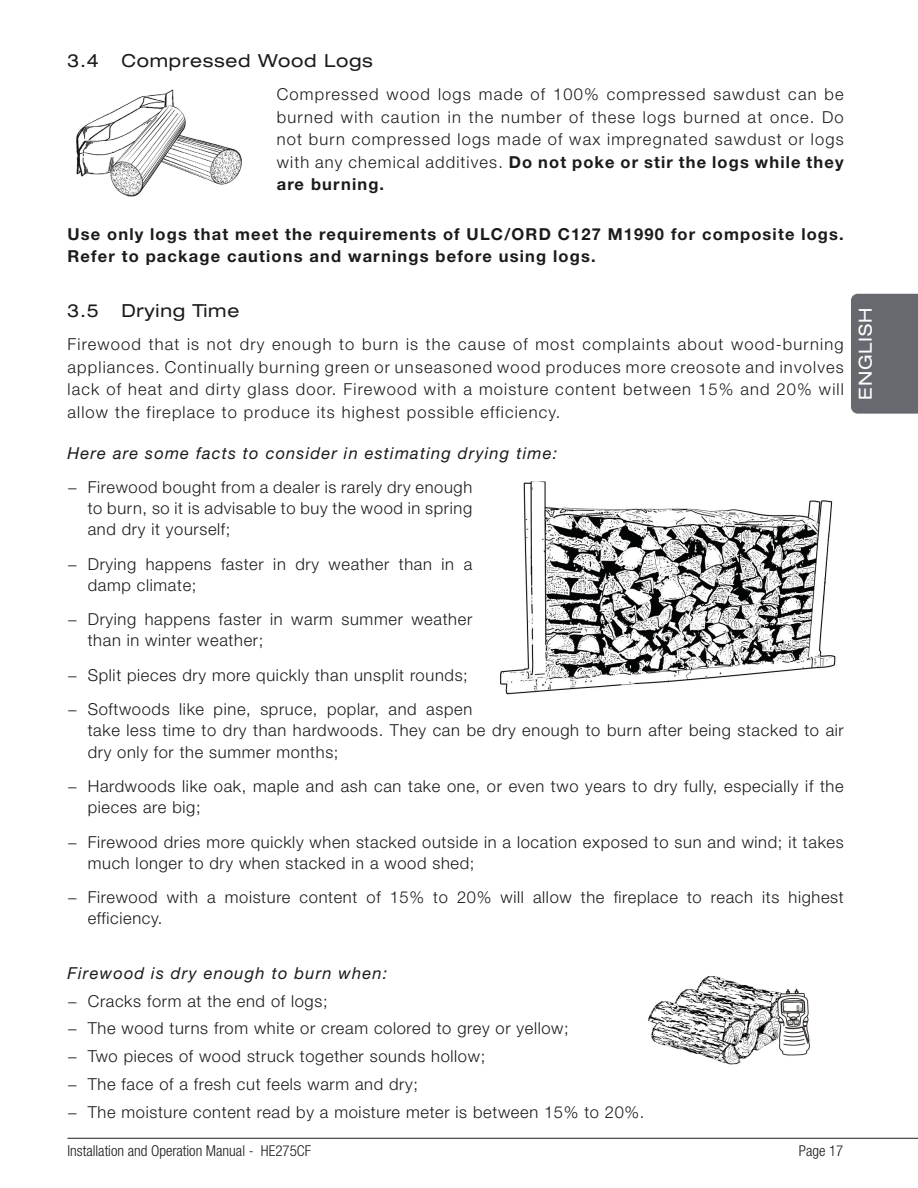
<style>
.page{position:relative;width:918px;height:1188px;background:#fff}
.page>*{position:absolute;margin:0;border:0;box-sizing:border-box;transform-origin:0 0}
.t1{font:expanded 18px "Helvetica Neue LT Std";letter-spacing:.04em;color:#1c1b1a}
.t2{font:expanded 18px "Helvetica Neue LT Std";letter-spacing:.04em;color:#fff}
.t3{font:300 16.5px/21px "Helvetica Neue LT Std";letter-spacing:.04em;color:#1c1b1a}
.t4{font:700 16.5px/22.5px "Helvetica Neue LT Std";letter-spacing:.07em;color:#1c1b1a}
.t5{font:italic 16.5px "Helvetica Neue LT Std";letter-spacing:.07em;color:#1c1b1a}
.t6{font:300 condensed 15px "Helvetica Neue LT Std";color:#1c1b1a}
.s1{font-weight:700}
</style>
<div class="page">
<hr style="left:68px;top:1138px;width:850px;height:1px;background:#1c1b1a">
<div style="left:851px;top:294px;width:67px;height:120px;background:#666a6f"></div>
<img style="left:76px;top:89px;width:166px;height:108px">
<img style="left:500px;top:481px;width:336px;height:213px">
<img style="left:648px;top:976px;width:162px;height:89px">
<p class="t1" style="left:68px;top:50px;width:33px">3.4</p>
<p class="t1" style="left:122px;top:50px;width:253px">Compressed Wood Logs</p>
<p class="t3" style="left:277px;top:83px;width:569px;line-height:22.5px;text-align:justify">Compressed wood logs made of 100% compressed sawdust can be burned with caution in the number of these logs burned at once. Do not burn compressed logs made of wax impregnated sawdust or logs with any chemical additives. <span class="s1">Do not poke or stir the logs while they are burning.</span></p>
<p class="t4" style="left:67px;top:222px;width:778px">Use only logs that meet the requirements of ULC/ORD C127 M1990 for composite logs.<br>Refer to package cautions and warnings before using logs.</p>
<p class="t1" style="left:68px;top:300px;width:33px">3.5</p>
<p class="t1" style="left:122px;top:300px;width:119px">Drying Time</p>
<p class="t3" style="left:68px;top:333px;width:778px;line-height:22.5px;text-align:justify">Firewood that is not dry enough to burn is the cause of most complaints about wood-burning appliances. Continually burning green or unseasoned wood produces more creosote and involves lack of heat and dirty glass door. Firewood with a moisture content between 15% and 20% will allow the fireplace to produce its highest possible efficiency.</p>
<p class="t5" style="left:68px;top:443px;width:491px">Here are some facts to consider in estimating drying time:</p>
<p class="t3" style="left:88px;top:477px;width:386px;text-align:justify;text-indent:-20px">− Firewood bought from a dealer is rarely dry enough to burn, so it is advisable to buy the wood in spring and dry it yourself;</p>
<p class="t3" style="left:88px;top:553px;width:386px;text-indent:-20px">− Drying happens faster in dry weather than in a damp climate;</p>
<p class="t3" style="left:88px;top:609px;width:386px;text-indent:-20px">− Drying happens faster in warm summer weather than in winter weather;</p>
<p class="t3" style="left:68px;top:658px;width:406px;line-height:34.5px">− Split pieces dry more quickly than unsplit rounds; − Softwoods like pine, spruce, poplar, and aspen</p>
<p class="t3" style="left:88px;top:720px;width:758px">take less time to dry than hardwoods. They can be dry enough to burn after being stacked to air dry only for the summer months;</p>
<p class="t3" style="left:88px;top:775px;width:757px;text-indent:-20px">− Hardwoods like oak, maple and ash can take one, or even two years to dry fully, especially if the pieces are big;</p>
<p class="t3" style="left:88px;top:831px;width:758px;text-indent:-20px">− Firewood dries more quickly when stacked outside in a location exposed to sun and wind; it takes much longer to dry when stacked in a wood shed;</p>
<p class="t3" style="left:88px;top:886px;width:758px;text-indent:-20px">− Firewood with a moisture content of 15% to 20% will allow the fireplace to reach its highest efficiency.</p>
<p class="t5" style="left:68px;top:963px;width:321px">Firewood is dry enough to burn when:</p>
<p class="t3" style="left:68px;top:986px;width:579px;line-height:27.8px">− Cracks form at the end of logs;<br>− The wood turns from white or cream colored to grey or yellow;<br>− Two pieces of wood struck together sounds hollow;<br>− The face of a fresh cut feels warm and dry;<br>− The moisture content read by a moisture meter is between 15% to 20%.</p>
<p class="t6" style="left:68px;top:1142px;width:245px">Installation and Operation Manual - HE275CF</p>
<p class="t6" style="left:799px;top:1142px;width:46px">Page 17</p>
<p class="t2" style="left:854px;top:400px;width:93px;rotate:-90deg">ENGLISH</p>
</div>
